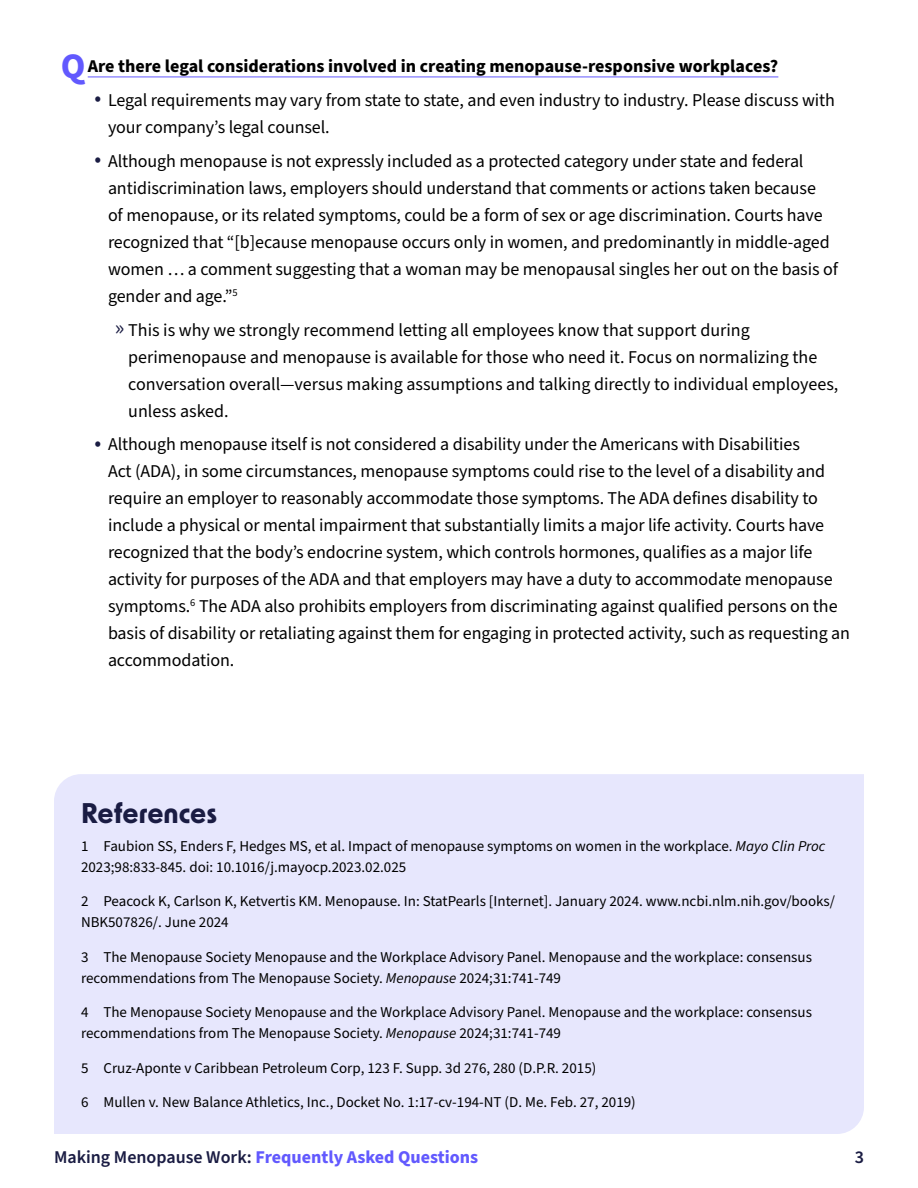
<style>
.page{position:relative;width:918px;height:1188px;background:#fff}
.page>*{position:absolute;margin:0;border:0;box-sizing:border-box;transform-origin:0 0}
.t1{font:700 27px "New Order";letter-spacing:-.005em;color:#1a1c43}
.t2{font:18px/27px "Source Sans Pro";letter-spacing:-.005em;color:#000}
.Qs{font:700 18px "Source Sans Pro";color:#000}
.t3{font:700 18px "Source Sans Pro";color:#6259fe}
.t4{font:600 18px "Source Sans Pro";color:#1a1c43}
.Footnotes{font:15px/21px "Source Sans Pro";color:#000}
.s1{font-size:36px;color:#6259fe}
.s2{font-size:22.5px;color:#1a1c43}
.s3{font-style:italic}
.s4{font-weight:600;color:#1a1c43}
</style>
<div class="page">
<hr style="left:88px;top:77px;width:690px;height:1px;background:#6259fe">
<div style="left:54px;top:774px;width:810px;height:360px;background:#e7e7fd"></div>
<p class="Qs" style="left:61px;top:54px;width:719px"><span class="s1">Q</span>Are there legal considerations involved in creating menopause-responsive workplaces?</p>
<p class="t2" style="left:108px;top:87px;width:729px;text-indent:-14px"><span class="s2">•</span> Legal requirements may vary from state to state, and even industry to industry. Please discuss with your company’s legal counsel.</p>
<p class="t2" style="left:108px;top:148px;width:732px;text-indent:-14px"><span class="s2">•</span> Although menopause is not expressly included as a protected category under state and federal antidiscrimination laws, employers should understand that comments or actions taken because<br>of menopause, or its related symptoms, could be a form of sex or age discrimination. Courts have recognized that “[b]ecause menopause occurs only in women, and predominantly in middle-aged women … a comment suggesting that a woman may be menopausal singles her out on the basis of gender and age.”<sup>5</sup></p>
<p class="t2" style="left:128px;top:317px;width:712px;text-indent:-14px"><span class="s2">»</span> This is why we strongly recommend letting all employees know that support during perimenopause and menopause is available for those who need it. Focus on normalizing the conversation overall—versus making assumptions and talking directly to individual employees, unless asked.</p>
<p class="t2" style="left:108px;top:432px;width:744px;text-indent:-14px"><span class="s2">•</span> Although menopause itself is not considered a disability under the Americans with Disabilities<br>Act (ADA), in some circumstances, menopause symptoms could rise to the level of a disability and require an employer to reasonably accommodate those symptoms. The ADA defines disability to include a physical or mental impairment that substantially limits a major life activity. Courts have recognized that the body’s endocrine system, which controls hormones, qualifies as a major life activity for purposes of the ADA and that employers may have a duty to accommodate menopause symptoms.<sup>6</sup> The ADA also prohibits employers from discriminating against qualified persons on the basis of disability or retaliating against them for engaging in protected activity, such as requesting an accommodation.</p>
<h2 class="t1" style="left:81px;top:795px;width:138px">References</h2>
<p class="Footnotes" style="left:81px;top:836px;width:746px">1 Faubion SS, Enders F, Hedges MS, et al. Impact of menopause symptoms on women in the workplace. <span class="s3">Mayo Clin Proc<br></span>2023;98:833-845. doi: 10.1016/j.mayocp.2023.02.025</p>
<p class="Footnotes" style="left:81px;top:891px;width:756px">2 Peacock K, Carlson K, Ketvertis KM. Menopause. In: StatPearls [Internet]. January 2024. www.ncbi.nlm.nih.gov/books/<br>NBK507826/. June 2024</p>
<p class="Footnotes" style="left:81px;top:947px;width:732px">3 The Menopause Society Menopause and the Workplace Advisory Panel. Menopause and the workplace: consensus recommendations from The Menopause Society. <span class="s3">Menopause</span> 2024;31:741-749</p>
<p class="Footnotes" style="left:81px;top:1002px;width:732px">4 The Menopause Society Menopause and the Workplace Advisory Panel. Menopause and the workplace: consensus recommendations from The Menopause Society. <span class="s3">Menopause</span> 2024;31:741-749</p>
<p class="Footnotes" style="left:81px;top:1058px;width:517px">5 Cruz-Aponte v Caribbean Petroleum Corp, 123 F. Supp. 3d 276, 280 (D.P.R. 2015)</p>
<p class="Footnotes" style="left:81px;top:1092px;width:556px">6 Mullen v. New Balance Athletics, Inc., Docket No. 1:17-cv-194-NT (D. Me. Feb. 27, 2019)</p>
<p class="t3" style="left:54px;top:1145px;width:426px"><span class="s4">Making Menopause Work:</span> Frequently Asked Questions</p>
<p class="t4" style="left:855px;top:1145px;width:11px">3</p>
</div>
